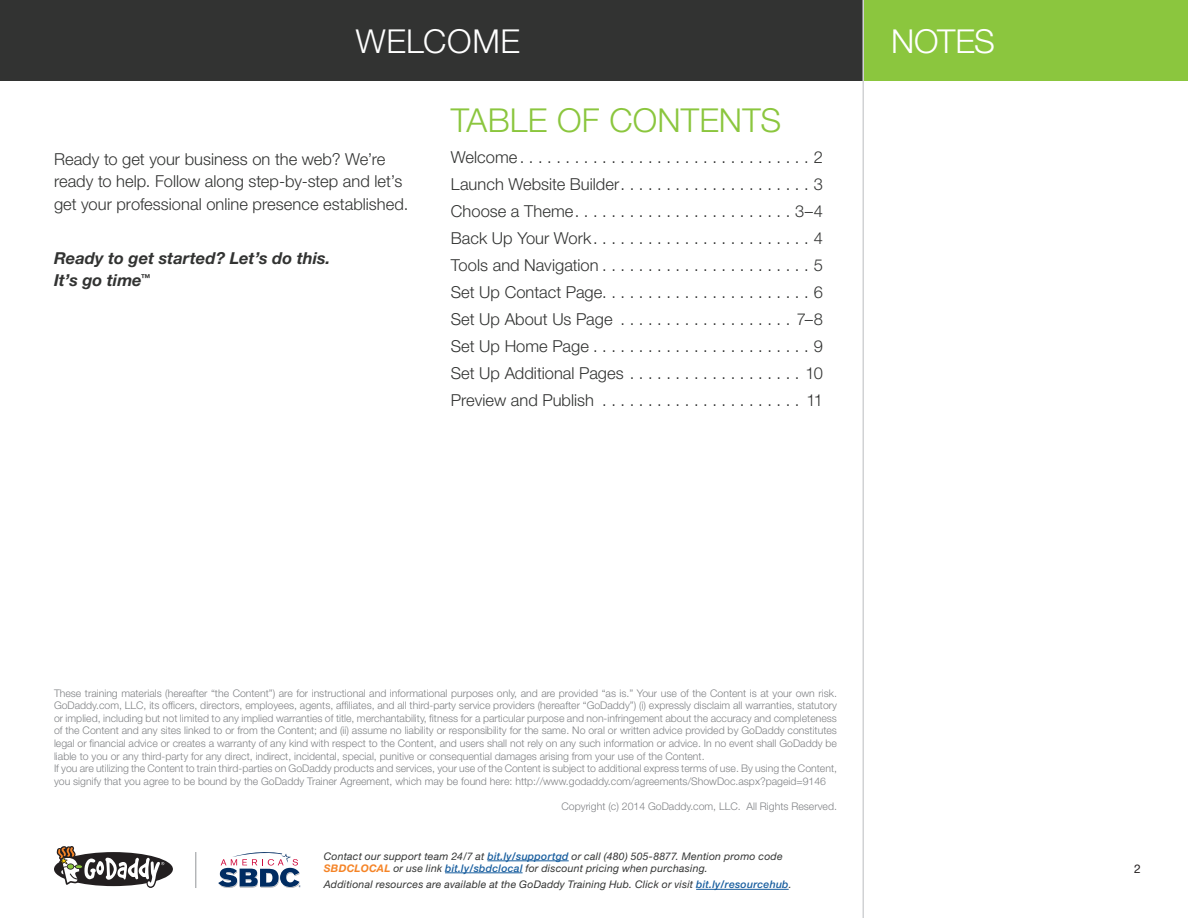
<style>
.page{position:relative;width:1188px;height:918px;background:#fff}
.page>*{position:absolute;margin:0;border:0;box-sizing:border-box;transform-origin:0 0}
.head_green{font:300 33px "Helvetica Neue LT Std";letter-spacing:.005em;color:#8bc63e}
.t1{font:300 33px "Helvetica Neue";letter-spacing:.02em;color:#fff}
.t2{font:300 33px "Helvetica Neue";color:#fff}
.body{font:300 16.5px/22.5px "Helvetica Neue";color:#323332}
.body-2{font:italic 700 16.5px/22.5px "Helvetica Neue";color:#323332}
.t3{font:12px "Helvetica Neue";color:#231f20}
.t4{font:300 10.5px/12.6px "Helvetica Neue LT Std";color:#808285;text-align:justify}
.body-3{font:italic 10.5px/12px "Helvetica Neue";letter-spacing:.02em;color:#323332}
.s1{font-weight:500;color:#175d9e}
.s2{font-weight:700;color:#f58427}
</style>
<div class="page">
<div style="left:0;top:0;width:864px;height:81px;background:#323332"></div>
<hr style="left:862px;top:0;width:2px;height:918px;background:#d1d2d4">
<div style="left:864px;top:0;width:324px;height:81px;background:#8bc63e"></div>
<hr style="left:195px;top:852px;width:1px;height:36px;background:#939598">
<svg style="left:218px;top:852px;width:83px;height:36px"></svg>
<hr style="left:487px;top:861px;width:82px;height:1px;background:#175d9e">
<hr style="left:445px;top:873px;width:78px;height:1px;background:#175d9e">
<hr style="left:696px;top:889px;width:93px;height:1px;background:#175d9e">
<div style="left:54px;top:852px;width:119px;height:34px;background:#231f20;border-radius:50%"></div>
<svg style="left:57px;top:846px;width:107px;height:42px"></svg>
<p class="t1" style="left:356px;top:22px;width:166px">WELCOME</p>
<h1 class="t2" style="left:891px;top:22px;width:106px">NOTES</h1>
<p class="body" style="left:54px;top:147px;width:353px">Ready to get your business on the web? We’re ready to help. Follow along step-by-step and let’s get your professional online presence established.</p>
<p class="body-2" style="left:54px;top:246px;width:278px">Ready to get started? Let’s do this.<br>It’s go time<sup>™</sup></p>
<p class="head_green" style="left:451px;top:100px;width:332px">TABLE OF CONTENTS</p>
<p class="body" style="left:451px;top:146px;width:374px">Welcome . . . . . . . . . . . . . . . . . . . . . . . . . . . . . . . . 2</p>
<p class="body" style="left:451px;top:173px;width:374px">Launch Website Builder . . . . . . . . . . . . . . . . . . . . . 3</p>
<p class="body" style="left:451px;top:200px;width:374px">Choose a Theme . . . . . . . . . . . . . . . . . . . . . . . . 3–4</p>
<p class="body" style="left:451px;top:227px;width:374px">Back Up Your Work . . . . . . . . . . . . . . . . . . . . . . . . 4</p>
<p class="body" style="left:451px;top:254px;width:374px">Tools and Navigation . . . . . . . . . . . . . . . . . . . . . . . 5</p>
<p class="body" style="left:451px;top:281px;width:374px">Set Up Contact Page . . . . . . . . . . . . . . . . . . . . . . . 6</p>
<p class="body" style="left:451px;top:308px;width:374px">Set Up About Us Page . . . . . . . . . . . . . . . . . . . 7–8</p>
<p class="body" style="left:451px;top:335px;width:374px">Set Up Home Page . . . . . . . . . . . . . . . . . . . . . . . . 9</p>
<p class="body" style="left:451px;top:362px;width:373px">Set Up Additional Pages . . . . . . . . . . . . . . . . . . . 10</p>
<p class="body" style="left:451px;top:389px;width:373px">Preview and Publish . . . . . . . . . . . . . . . . . . . . . . 11</p>
<p class="t4" style="left:54px;top:686px;width:785px">These training materials (hereafter “the Content”) are for instructional and informational purposes only, and are provided “as is.” Your use of the Content is at your own risk.<br>GoDaddy.com, LLC, its officers, directors, employees, agents, affiliates, and all third-party service providers (hereafter “GoDaddy”) (i) expressly disclaim all warranties, statutory or implied, including but not limited to any implied warranties of title, merchantability, fitness for a particular purpose and non-infringement about the accuracy and completeness of the Content and any sites linked to or from the Content; and (ii) assume no liability or responsibility for the same. No oral or written advice provided by GoDaddy constitutes legal or financial advice or creates a warranty of any kind with respect to the Content, and users shall not rely on any such information or advice. In no event shall GoDaddy be liable to you or any third-party for any direct, indirect, incidental, special, punitive or consequential damages arising from your use of the Content.</p>
<p class="t4" style="left:54px;top:762px;width:785px">If you are utilizing the Content to train third-parties on GoDaddy products and services, your use of the Content is subject to additional express terms of use. By using the Content, you signify that you agree to be bound by the GoDaddy Trainer Agreement, which may be found here: http://www.godaddy.com/agreements/ShowDoc.aspx?pageid=9146</p>
<p class="t4" style="left:562px;top:800px;width:277px">Copyright (c) 2014 GoDaddy.com, LLC. All Rights Reserved.</p>
<p class="body-3" style="left:324px;top:850px;width:460px">Contact our support team 24/7 at <span class="s1">bit.ly/supportgd</span> or call (480) 505-8877. Mention promo code<br><span class="s2">SBDCLOCAL</span> or use link <span class="s1">bit.ly/sbdclocal</span> for discount pricing when purchasing.</p>
<p class="body-3" style="left:324px;top:878px;width:469px">Additional resources are available at the GoDaddy Training Hub. Click or visit <span class="s1">bit.ly/resourcehub</span>.</p>
<p class="t3" style="left:1134px;top:862px;width:8px">2</p>
</div>
